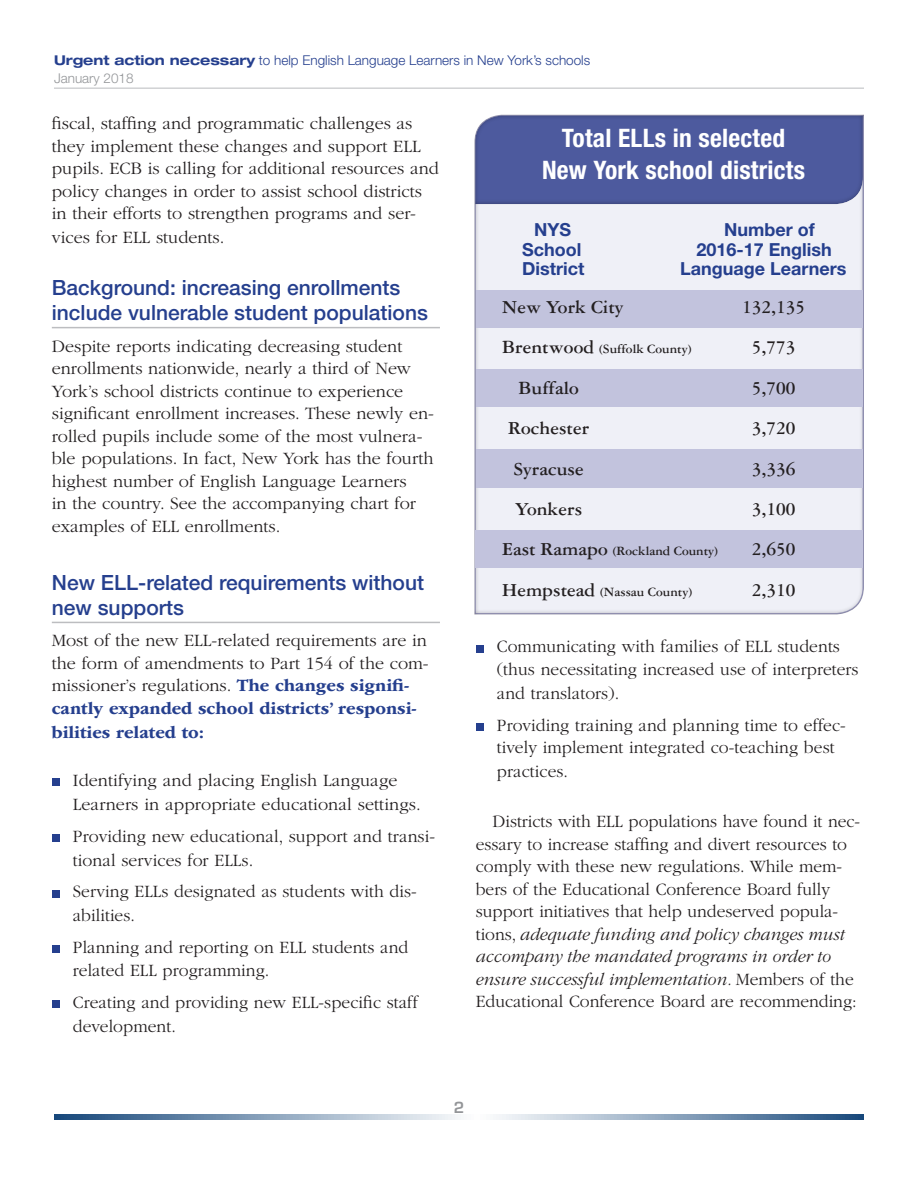
<style>
.page{position:relative;width:918px;height:1188px;background:#fff}
.page>*{position:absolute;margin:0;border:0;box-sizing:border-box;transform-origin:0 0}
.subhead{font:700 condensed 25.5px/31.5px "Helvetica Neue LT Std";letter-spacing:.01em;color:#fff;text-align:center}
.subhead-2{font:500 21px/25.2px "Helvetica Neue LT Std";color:#253f8e}
.subhead-italic{font:700 19.5px "Garamond 3 LT Std";color:#231f20}
.body_txt{font:300 18px/22.5px "ITC Garamond Std";color:#231f20}
.subhead-italic-2{font:700 18px "Helvetica Neue LT Std";color:#253f8e}
.t1{font:600 15px "Eurostile LT Std";color:#939598}
.t2{font:300 13.5px/18px "Helvetica Neue LT Std";color:#253f8e}
.subhead-italic-3{font:700 13.5px "Garamond 3 LT Std";color:#231f20}
.s1{font-weight:700;font-stretch:expanded}
.s2{color:#939598}
.s3{font-weight:700;color:#253f8e}
.s4{font-size:19.5px}
.s5{font-style:italic}
</style>
<div class="page">
<svg style="left:54px;top:1114px;width:810px;height:6px;background:#8ba3bd"></svg>
<hr style="left:54px;top:87px;width:810px;height:2px;background:#d1d2d4">
<div style="left:461px;top:109px;width:404px;height:507px;background:#231f20;opacity:.5"></div>
<hr style="left:52px;top:327px;width:388px;height:1px;background:#bcbdc0">
<hr style="left:52px;top:622px;width:388px;height:1px;background:#bcbdc0">
<div style="left:52px;top:778px;width:7px;height:8px;background:#253f8e"></div>
<div style="left:52px;top:834px;width:7px;height:8px;background:#253f8e"></div>
<div style="left:52px;top:890px;width:7px;height:7px;background:#253f8e"></div>
<div style="left:52px;top:946px;width:7px;height:7px;background:#253f8e"></div>
<div style="left:52px;top:1000px;width:7px;height:8px;background:#253f8e"></div>
<div style="left:476px;top:645px;width:7px;height:7px;background:#253f8e"></div>
<div style="left:476px;top:723px;width:7px;height:8px;background:#253f8e"></div>
<div style="left:476px;top:290px;width:387px;height:37px;background:#c2c3dd"></div>
<div style="left:476px;top:369px;width:387px;height:37px;background:#c2c3dd"></div>
<div style="left:476px;top:449px;width:386px;height:39px;background:#c2c3dd"></div>
<div style="left:475px;top:530px;width:388px;height:38px;background:#c2c3dd"></div>
<div style="left:473px;top:110px;width:390px;height:96px;background:#231f20;opacity:.5"></div>
<p class="t2" style="left:54px;top:51px;width:538px"><span class="s1">Urgent action necessary</span> to help English Language Learners in New York’s schools<br><span class="s2">January 2018</span></p>
<p class="body_txt" style="left:52px;top:113px;width:389px">fiscal, staffing and programmatic challenges as they implement these changes and support ELL pupils. ECB is calling for additional resources and policy changes in order to assist school districts in their efforts to strengthen programs and ser&shy;vices for ELL students.</p>
<p class="subhead-2" style="left:52px;top:275px;width:378px">Background: increasing enrollments include vulnerable student populations</p>
<p class="body_txt" style="left:52px;top:335px;width:384px">Despite reports indicating decreasing student enrollments nationwide, nearly a third of New York’s school districts continue to experience significant enrollment increases. These newly en&shy;rolled pupils include some of the most vulnera&shy;ble populations. In fact, New York has the fourth highest number of English Language Learners<br>in the country. See the accompanying chart for examples of ELL enrollments.</p>
<p class="subhead-2" style="left:52px;top:569px;width:374px">New ELL-related requirements without new supports</p>
<p class="body_txt" style="left:52px;top:630px;width:378px">Most of the new ELL-related requirements are in the form of amendments to Part 154 of the com&shy;missioner’s regulations. <span class="s3">The changes signifi&shy;cantly expanded school districts’ responsi&shy;bilities related to:</span></p>
<p class="body_txt" style="left:73px;top:768px;width:349px;line-height:24px">Identifying and placing English Language<br>Learners in appropriate educational settings.</p>
<p class="body_txt" style="left:73px;top:824px;width:364px;line-height:24px">Providing new educational, support and transi&shy;tional services for ELLs.</p>
<p class="body_txt" style="left:73px;top:880px;width:345px;line-height:24px">Serving ELLs designated as students with dis&shy;abilities.</p>
<p class="body_txt" style="left:73px;top:937px;width:337px">Planning and reporting on ELL students and related ELL programming.</p>
<p class="body_txt" style="left:73px;top:990px;width:347px;line-height:24px">Creating and providing new ELL-specific staff development.</p>
<p class="subhead" style="left:542px;top:122px;width:265px">Total ELLs in selected<br>New York school districts</p>
<p class="subhead-italic-2" style="left:534px;top:219px;width:39px">NYS</p>
<p class="subhead-italic-2" style="left:724px;top:219px;width:92px">Number of</p>
<p class="subhead-italic-2" style="left:522px;top:238px;width:61px">School</p>
<p class="subhead-italic-2" style="left:697px;top:238px;width:137px">2016-17 English</p>
<p class="subhead-italic-2" style="left:522px;top:258px;width:64px">District</p>
<p class="subhead-italic-2" style="left:680px;top:258px;width:168px">Language Learners</p>
<p class="subhead-italic" style="left:502px;top:296px;width:123px">New York City</p>
<p class="subhead-italic" style="left:742px;top:296px;width:65px">132,135</p>
<p class="subhead-italic-3" style="left:502px;top:342px;width:191px"><span class="s4">Brentwood</span> (Suffolk County)</p>
<p class="subhead-italic" style="left:752px;top:337px;width:45px">5,773</p>
<p class="subhead-italic" style="left:519px;top:377px;width:62px">Buffalo</p>
<p class="subhead-italic" style="left:752px;top:377px;width:45px">5,700</p>
<p class="subhead-italic" style="left:508px;top:417px;width:83px">Rochester</p>
<p class="subhead-italic" style="left:752px;top:417px;width:45px">3,720</p>
<p class="subhead-italic" style="left:514px;top:458px;width:72px">Syracuse</p>
<p class="subhead-italic" style="left:752px;top:458px;width:45px">3,336</p>
<p class="subhead-italic" style="left:515px;top:498px;width:69px">Yonkers</p>
<p class="subhead-italic" style="left:752px;top:498px;width:45px">3,100</p>
<p class="subhead-italic-3" style="left:502px;top:544px;width:217px"><span class="s4">East Ramapo</span> (Rockland County)</p>
<p class="subhead-italic" style="left:752px;top:539px;width:45px">2,650</p>
<p class="subhead-italic-3" style="left:502px;top:584px;width:191px"><span class="s4">Hempstead</span> (Nassau County)</p>
<p class="subhead-italic" style="left:752px;top:579px;width:45px">2,310</p>
<p class="body_txt" style="left:497px;top:635px;width:363px;line-height:23.2px">Communicating with families of ELL students (thus necessitating increased use of interpreters and translators).</p>
<p class="body_txt" style="left:497px;top:714px;width:350px;line-height:23.2px">Providing training and planning time to effec&shy;tively implement integrated co-teaching best practices.</p>
<p class="body_txt" style="left:476px;top:810px;width:386px;text-indent:17px">Districts with ELL populations have found it nec&shy;essary to increase staffing and divert resources to comply with these new regulations. While mem&shy;bers of the Educational Conference Board fully support initiatives that help undeserved popula&shy;tions, <span class="s5">adequate funding and policy changes must accompany the mandated programs in order to ensure successful implementation.</span> Members of the Educational Conference Board are recommending:</p>
<p class="t1" style="left:454px;top:1098px;width:12px">2</p>
</div>
